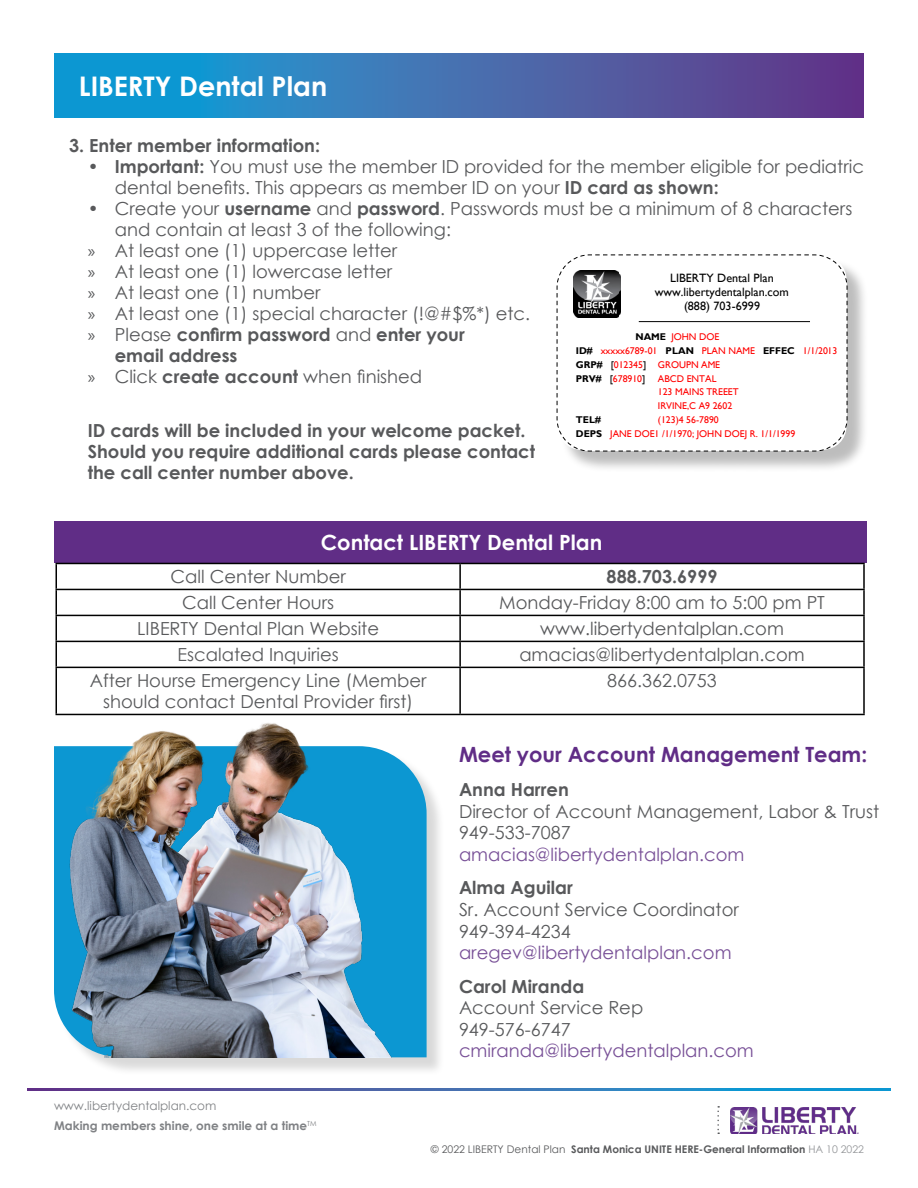
<style>
.page{position:relative;width:918px;height:1188px;background:#fff}
.page>*{position:absolute;margin:0;border:0;box-sizing:border-box;transform-origin:0 0}
.t1{font:700 27px "Century Gothic";color:#fff}
.t2{font:700 21px "Century Gothic";color:#602d86}
.t3{font:700 21px "Century Gothic";color:#fff}
.t4{font:18px/21.6px "Century Gothic";color:#58595b}
.t5{font:700 18px/21px "Century Gothic";color:#58595b}
.t6{font:18px "Century Gothic";color:#785097}
.t7{font:12.15px/14.1px "Gill Sans";color:#000;text-align:center}
.t8{font:700 12px/19px "Century Gothic";color:#808285}
.t9{font:700 10.5px "Century Gothic";color:#58595b}
.t10{font:9.75px/13.8px "Gill Sans";color:#f00}
.t11{font:700 9.75px "Gill Sans";color:#000}
.s1{font-weight:700}
.s2{font-family:"Myriad Pro"}
.s3{font-family:"Myriad Pro";font-weight:400}
.s4{font-weight:400}
.s5{font-weight:700;color:#000}
.s6{color:#000}
.s7{font-weight:400;color:#939598}
</style>
<div class="page">
<div style="left:56px;top:749px;width:389px;height:327px;background:#000;opacity:.15"></div>
<svg style="left:54px;top:746px;width:373px;height:311px;background:#24a1d6"></svg>
<svg style="left:54px;top:53px;width:810px;height:65px;background:#3d6eb0"></svg>
<svg style="left:28px;top:1088px;width:862px;height:3px;background:#3d6eb0"></svg>
<img style="left:731px;top:1107px;width:127px;height:27px">
<svg style="left:717px;top:1106px;width:2px;height:28px"></svg>
<div style="left:560px;top:257px;width:309px;height:215px;background:#000;opacity:.26"></div>
<svg style="left:556px;top:254px;width:292px;height:198px"></svg>
<div style="left:620px;top:266px;width:204px;height:56px;background:#fff"></div>
<hr style="left:639px;top:321px;width:171px;height:1px;background:#000">
<img style="left:574px;top:271px;width:47px;height:47px">
<div style="left:54px;top:522px;width:812px;height:41px;background:#602d86"></div>
<hr style="left:56px;top:563px;width:404px;height:1px;background:#000">
<hr style="left:460px;top:563px;width:405px;height:1px;background:#000">
<hr style="left:459px;top:564px;width:2px;height:25px;background:#000">
<hr style="left:863px;top:564px;width:2px;height:25px;background:#000">
<hr style="left:56px;top:589px;width:404px;height:1px;background:#000">
<hr style="left:460px;top:589px;width:405px;height:1px;background:#000">
<hr style="left:459px;top:590px;width:2px;height:25px;background:#000">
<hr style="left:863px;top:590px;width:2px;height:25px;background:#000">
<hr style="left:56px;top:615px;width:404px;height:1px;background:#000">
<hr style="left:460px;top:615px;width:405px;height:1px;background:#000">
<hr style="left:459px;top:616px;width:2px;height:25px;background:#000">
<hr style="left:863px;top:616px;width:2px;height:25px;background:#000">
<hr style="left:56px;top:641px;width:404px;height:1px;background:#000">
<svg style="left:56px;top:564px;width:1px;height:103px"></svg>
<hr style="left:460px;top:641px;width:405px;height:1px;background:#000">
<hr style="left:459px;top:642px;width:2px;height:25px;background:#000">
<hr style="left:863px;top:642px;width:2px;height:25px;background:#000">
<hr style="left:56px;top:667px;width:404px;height:1px;background:#000">
<hr style="left:56px;top:668px;width:1px;height:46px;background:#000">
<hr style="left:460px;top:667px;width:405px;height:1px;background:#000">
<hr style="left:459px;top:668px;width:2px;height:46px;background:#000">
<hr style="left:863px;top:668px;width:2px;height:46px;background:#000">
<hr style="left:56px;top:714px;width:404px;height:1px;background:#000">
<hr style="left:460px;top:714px;width:405px;height:1px;background:#000">
<img style="left:69px;top:723px;width:324px;height:334px">
<h1 class="t1" style="left:79px;top:65px;width:250px">LIBERTY Dental Plan</h1>
<p class="t5" style="left:69px;top:135px;width:252px">3. Enter member information:</p>
<p class="t4" style="left:115px;top:156px;width:751px;line-height:21px;text-indent:-27px"><span class="s1">• Important:</span> You must use the member ID provided for the member eligible for pediatric dental benefits. This appears as member ID on your <span class="s1">ID card as shown:</span></p>
<p class="t4" style="left:88px;top:198px;width:766px">• Create your <span class="s1">username</span> and <span class="s1">password</span>. Passwords must be a minimum of 8 characters</p>
<p class="t4" style="left:115px;top:219px;width:338px">and contain at least 3 of the following:</p>
<p class="t4" style="left:88px;top:240px;width:311px"><span class="s2">»</span> At least one (1) uppercase letter</p>
<p class="t4" style="left:88px;top:261px;width:306px"><span class="s2">»</span> At least one (1) lowercase letter</p>
<p class="t4" style="left:88px;top:282px;width:234px"><span class="s2">»</span> At least one (1) number</p>
<p class="t4" style="left:88px;top:303px;width:444px"><span class="s2">»</span> At least one (1) special character (!@#$%*) etc.</p>
<p class="t5" style="left:88px;top:324px;width:379px"><span class="s3">»</span> <span class="s4">Please</span> confirm password <span class="s4">and</span> enter your</p>
<p class="t5" style="left:115px;top:345px;width:124px">email address</p>
<p class="t4" style="left:88px;top:366px;width:336px"><span class="s2">»</span> Click <span class="s1">create account</span> when finished</p>
<p class="t5" style="left:88px;top:420px;width:449px">ID cards will be included in your welcome packet.<br>Should you require additional cards please contact the call center number above.</p>
<p class="t7" style="left:655px;top:271px;width:136px">LIBERTY Dental Plan www.libertydentalplan.com (888) 703-6999</p>
<p class="t10" style="left:576px;top:330px;width:263px;text-indent:60px"><span class="s5">NAME</span> JOHN DOE<br><span class="s5">ID#</span> xxxxx6789-01 <span class="s5">PLAN</span> PLAN NAME <span class="s5">EFFEC</span> 1/1/2013<br><span class="s5">GRP#</span> <span class="s6">[</span>012345<span class="s6">]</span> GROUPN AME<br><span class="s5">PRV#</span> <span class="s6">[</span>678910<span class="s6">]</span></p>
<p class="t10" style="left:658px;top:372px;width:82px">ABCD ENTAL<br>123 MAINS TREEET<br>IRVINE,C A9 2602</p>
<p class="t10" style="left:576px;top:413px;width:221px;text-align:center">(123)4 56-7890<br><span class="s5">DEPS</span> JANE DOE1 /1/1970; JOHN DOEJ R. 1/1/1999</p>
<p class="t11" style="left:576px;top:414px;width:26px">TEL#</p>
<p class="t3" style="left:321px;top:527px;width:283px">Contact LIBERTY Dental Plan</p>
<p class="t4" style="left:171px;top:565px;width:177px">Call Center Number</p>
<p class="t5" style="left:607px;top:565px;width:112px">888.703.6999</p>
<p class="t4" style="left:182px;top:591px;width:154px">Call Center Hours</p>
<p class="t4" style="left:499px;top:591px;width:327px">Monday-Friday 8:00 am to 5:00 pm PT</p>
<p class="t4" style="left:137px;top:617px;width:243px">LIBERTY Dental Plan Website</p>
<p class="t4" style="left:540px;top:617px;width:245px">www.libertydentalplan.com</p>
<p class="t4" style="left:178px;top:643px;width:163px">Escalated Inquiries</p>
<p class="t4" style="left:519px;top:643px;width:287px">amacias@libertydentalplan.com</p>
<p class="t4" style="left:90px;top:669px;width:338px;text-align:center">After Hourse Emergency Line (Member should contact Dental Provider first)</p>
<p class="t4" style="left:607px;top:669px;width:111px">866.362.0753</p>
<p class="t8" style="left:54px;top:1096px;width:264px"><span class="s4">www.libertydentalplan.com<br></span>Making members shine, one smile at a time<sup>TM</sup></p>
<p class="t2" style="left:459px;top:738px;width:410px">Meet your Account Management Team:</p>
<p class="t5" style="left:459px;top:778px;width:111px">Anna Harren</p>
<p class="t4" style="left:459px;top:800px;width:422px">Director of Account Management, Labor &amp; Trust<br>949-533-7087</p>
<p class="t6" style="left:459px;top:842px;width:287px">amacias@libertydentalplan.com</p>
<p class="t5" style="left:459px;top:877px;width:115px">Alma Aguilar</p>
<p class="t4" style="left:459px;top:898px;width:281px">Sr. Account Service Coordinator<br>949-394-4234</p>
<p class="t6" style="left:459px;top:940px;width:274px">aregev@libertydentalplan.com</p>
<p class="t5" style="left:459px;top:975px;width:127px">Carol Miranda</p>
<p class="t4" style="left:459px;top:997px;width:186px">Account Service Rep<br>949-576-6747</p>
<p class="t6" style="left:459px;top:1038px;width:296px">cmiranda@libertydentalplan.com</p>
<p class="t9" style="left:431px;top:1141px;width:435px"><span class="s4">© 2022 LIBERTY Dental Plan</span> Santa Monica UNITE HERE-General Information <span class="s7">HA 10 2022</span></p>
</div>
